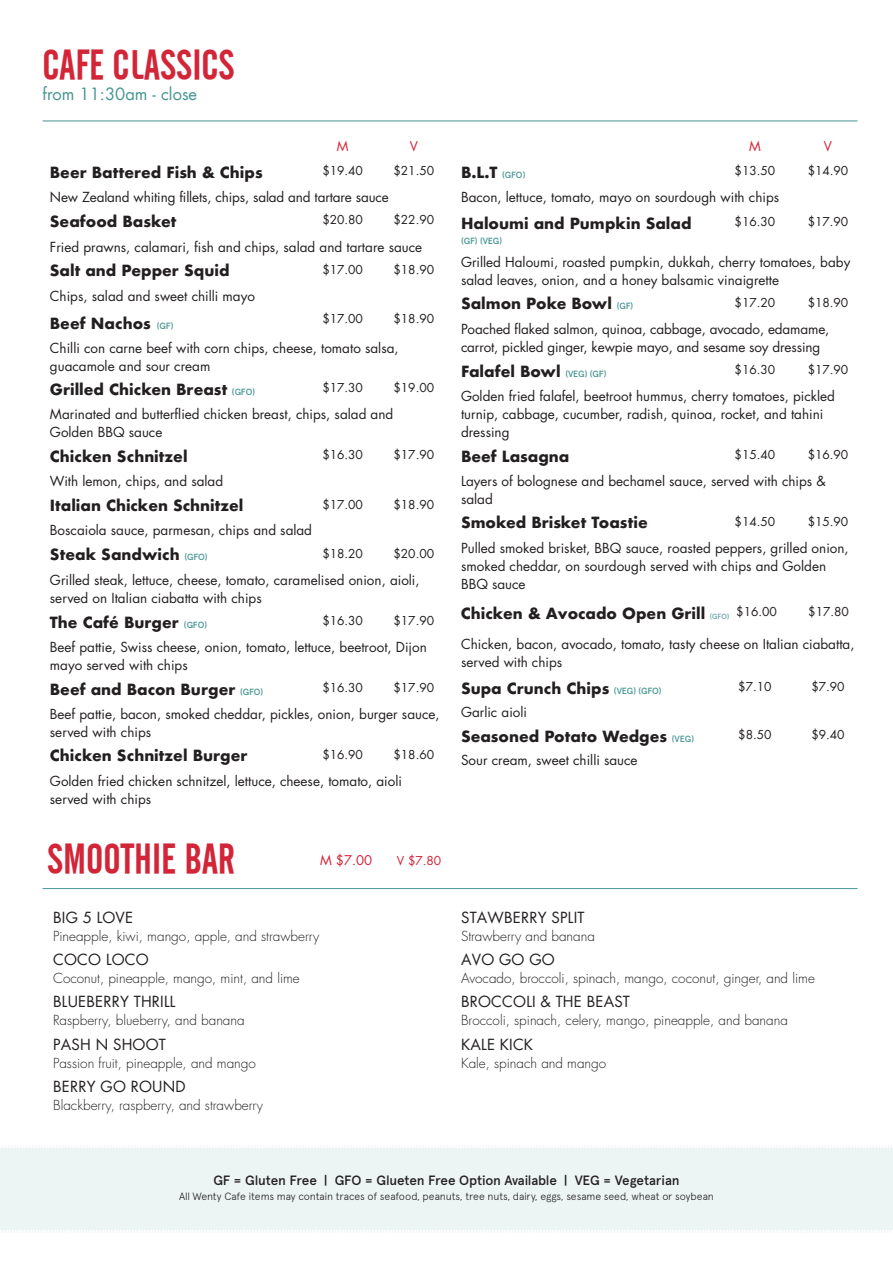
<style>
.page{position:relative;width:893px;height:1263px;background:#fff}
.page>*{position:absolute;margin:0;border:0;box-sizing:border-box;transform-origin:0 0}
.t1{font:41.1px "Cafeta";color:#d32538}
.t2{font:16.5px "Futura";color:#469692}
.t3{font:700 15px "Futura";color:#231f20}
.t4{font:15px "Futura";letter-spacing:.015em;color:#231f20}
.t5{font:13.5px/18px "Futura Std";color:#231f20}
.t6{font:300 13.5px "Futura Std";color:#231f20}
.t7{font:500 13.5px "Apercu";letter-spacing:-.015em;color:#231f20}
.t8{font:13.05px "Futura Std";color:#d52337}
.t9{font:12px "Futura";color:#231f20}
.t10{font:12px "Futura";color:#d52337}
.t11{font:300 10.5px "Apercu";letter-spacing:-.01em;color:#231f20}
.t12{font:500 9px "Apercu";color:#469692}
.s1{font-family:"Apercu";font-weight:500;font-size:9px;color:#469692}
.s2{font-family:"Apercu";font-weight:400;font-size:7.5px;color:#479592}
</style>
<div class="page">
<div style="left:0;top:1145px;width:893px;height:88px;background:#ecf4f4"></div>
<hr style="left:43px;top:121px;width:814px;height:1px;background:#469692">
<hr style="left:43px;top:888px;width:814px;height:1px;background:#469692">
<p class="t1" style="left:43px;top:42px;width:194px">CAFE CLASSICS</p>
<p class="t2" style="left:43px;top:84px;width:156px">from 11:30am - close</p>
<p class="t8" style="left:337px;top:138px;width:13px">M</p>
<p class="t8" style="left:410px;top:138px;width:10px">V</p>
<p class="t3" style="left:50px;top:161px;width:214px">Beer Battered Fish &amp; Chips</p>
<p class="t9" style="left:322px;top:163px;width:42px">$19.40</p>
<p class="t9" style="left:394px;top:163px;width:42px">$21.50</p>
<p class="t5" style="left:50px;top:188px;width:340px">New Zealand whiting fillets, chips, salad and tartare sauce</p>
<p class="t3" style="left:50px;top:210px;width:128px">Seafood Basket</p>
<p class="t9" style="left:322px;top:212px;width:42px">$20.80</p>
<p class="t9" style="left:394px;top:212px;width:42px">$22.90</p>
<p class="t5" style="left:50px;top:238px;width:374px">Fried prawns, calamari, fish and chips, salad and tartare sauce</p>
<p class="t3" style="left:50px;top:260px;width:181px">Salt and Pepper Squid</p>
<p class="t9" style="left:322px;top:262px;width:42px">$17.00</p>
<p class="t9" style="left:394px;top:262px;width:42px">$18.90</p>
<p class="t5" style="left:50px;top:287px;width:207px">Chips, salad and sweet chilli mayo</p>
<p class="t3" style="left:50px;top:313px;width:125px">Beef Nachos <span class="s1">(GF)</span></p>
<p class="t9" style="left:322px;top:311px;width:42px">$17.00</p>
<p class="t9" style="left:394px;top:311px;width:42px">$18.90</p>
<p class="t5" style="left:50px;top:339px;width:350px">Chilli con carne beef with corn chips, cheese, tomato salsa, guacamole and sour cream</p>
<p class="t3" style="left:50px;top:378px;width:207px">Grilled Chicken Breast <span class="s1">(GFO)</span></p>
<p class="t9" style="left:322px;top:380px;width:42px">$17.30</p>
<p class="t9" style="left:394px;top:380px;width:42px">$19.00</p>
<p class="t5" style="left:50px;top:405px;width:345px">Marinated and butterflied chicken breast, chips, salad and<br>Golden BBQ sauce</p>
<p class="t3" style="left:50px;top:445px;width:139px">Chicken Schnitzel</p>
<p class="t9" style="left:322px;top:447px;width:42px">$16.30</p>
<p class="t9" style="left:394px;top:447px;width:42px">$17.90</p>
<p class="t5" style="left:50px;top:472px;width:175px">With lemon, chips, and salad</p>
<p class="t3" style="left:50px;top:495px;width:195px">Italian Chicken Schnitzel</p>
<p class="t9" style="left:322px;top:496px;width:42px">$17.00</p>
<p class="t9" style="left:394px;top:496px;width:42px">$18.90</p>
<p class="t5" style="left:50px;top:522px;width:264px">Boscaiola sauce, parmesan, chips and salad</p>
<p class="t3" style="left:50px;top:544px;width:159px">Steak Sandwich <span class="s1">(GFO)</span></p>
<p class="t9" style="left:322px;top:546px;width:42px">$18.20</p>
<p class="t9" style="left:394px;top:546px;width:42px">$20.00</p>
<p class="t5" style="left:50px;top:571px;width:371px">Grilled steak, lettuce, cheese, tomato, caramelised onion, aioli, served on Italian ciabatta with chips</p>
<p class="t3" style="left:50px;top:611px;width:159px">The Café Burger <span class="s1">(GFO)</span></p>
<p class="t9" style="left:322px;top:613px;width:42px">$16.30</p>
<p class="t9" style="left:394px;top:613px;width:42px">$17.90</p>
<p class="t5" style="left:50px;top:638px;width:378px">Beef pattie, Swiss cheese, onion, tomato, lettuce, beetroot, Dijon mayo served with chips</p>
<p class="t3" style="left:50px;top:678px;width:215px">Beef and Bacon Burger <span class="s1">(GFO)</span></p>
<p class="t9" style="left:322px;top:680px;width:42px">$16.30</p>
<p class="t9" style="left:394px;top:680px;width:42px">$17.90</p>
<p class="t5" style="left:50px;top:705px;width:391px">Beef pattie, bacon, smoked cheddar, pickles, onion, burger sauce, served with chips</p>
<p class="t3" style="left:50px;top:745px;width:199px">Chicken Schnitzel Burger</p>
<p class="t9" style="left:322px;top:747px;width:42px">$16.90</p>
<p class="t9" style="left:394px;top:747px;width:42px">$18.60</p>
<p class="t5" style="left:50px;top:772px;width:354px">Golden fried chicken schnitzel, lettuce, cheese, tomato, aioli served with chips</p>
<p class="t1" style="left:47px;top:835px;width:189px">SMOOTHIE BAR</p>
<p class="t8" style="left:320px;top:852px;width:53px">M $7.00</p>
<p class="t10" style="left:397px;top:852px;width:46px">V $7.80</p>
<p class="t4" style="left:53px;top:907px;width:82px">BIG 5 LOVE</p>
<p class="t6" style="left:53px;top:927px;width:268px">Pineapple, kiwi, mango, apple, and strawberry</p>
<p class="t4" style="left:53px;top:950px;width:97px">COCO LOCO</p>
<p class="t6" style="left:53px;top:970px;width:248px">Coconut, pineapple, mango, mint, and lime</p>
<p class="t4" style="left:53px;top:992px;width:124px">BLUEBERRY THRILL</p>
<p class="t6" style="left:53px;top:1012px;width:193px">Raspberry, blueberry, and banana</p>
<p class="t4" style="left:53px;top:1034px;width:114px">PASH N SHOOT</p>
<p class="t6" style="left:53px;top:1054px;width:204px">Passion fruit, pineapple, and mango</p>
<p class="t4" style="left:53px;top:1077px;width:134px">BERRY GO ROUND</p>
<p class="t6" style="left:53px;top:1097px;width:211px">Blackberry, raspberry, and strawberry</p>
<p class="t8" style="left:749px;top:138px;width:13px">M</p>
<p class="t8" style="left:824px;top:138px;width:10px">V</p>
<p class="t3" style="left:461px;top:161px;width:66px">B.L.T <span class="s1">(GFO)</span></p>
<p class="t9" style="left:735px;top:163px;width:42px">$13.50</p>
<p class="t9" style="left:808px;top:163px;width:42px">$14.90</p>
<p class="t5" style="left:461px;top:188px;width:320px">Bacon, lettuce, tomato, mayo on sourdough with chips</p>
<p class="t3" style="left:461px;top:212px;width:232px">Haloumi and Pumpkin Salad</p>
<p class="t12" style="left:461px;top:235px;width:43px">(GF) (VEG)</p>
<p class="t9" style="left:735px;top:214px;width:42px">$16.30</p>
<p class="t9" style="left:808px;top:214px;width:42px">$17.90</p>
<p class="t5" style="left:461px;top:253px;width:391px">Grilled Haloumi, roasted pumpkin, dukkah, cherry tomatoes, baby salad leaves, onion, and a honey balsamic vinaigrette</p>
<p class="t3" style="left:461px;top:293px;width:174px">Salmon Poke Bowl <span class="s1">(GF)</span></p>
<p class="t9" style="left:735px;top:295px;width:42px">$17.20</p>
<p class="t9" style="left:808px;top:295px;width:42px">$18.90</p>
<p class="t5" style="left:461px;top:320px;width:370px">Poached flaked salmon, quinoa, cabbage, avocado, edamame, carrot, pickled ginger, kewpie mayo, and sesame soy dressing</p>
<p class="t3" style="left:461px;top:360px;width:147px">Falafel Bowl <span class="s1">(VEG) (GF)</span></p>
<p class="t9" style="left:735px;top:362px;width:42px">$16.30</p>
<p class="t9" style="left:808px;top:362px;width:42px">$17.90</p>
<p class="t5" style="left:461px;top:387px;width:375px">Golden fried falafel, beetroot hummus, cherry tomatoes, pickled turnip, cabbage, cucumber, radish, quinoa, rocket, and tahini dressing</p>
<p class="t3" style="left:461px;top:445px;width:110px">Beef Lasagna</p>
<p class="t9" style="left:735px;top:447px;width:42px">$15.40</p>
<p class="t9" style="left:808px;top:447px;width:42px">$16.90</p>
<p class="t5" style="left:461px;top:472px;width:366px">Layers of bolognese and bechamel sauce, served with chips &amp; salad</p>
<p class="t3" style="left:461px;top:512px;width:188px">Smoked Brisket Toastie</p>
<p class="t9" style="left:735px;top:514px;width:42px">$14.50</p>
<p class="t9" style="left:808px;top:514px;width:42px">$15.90</p>
<p class="t5" style="left:461px;top:539px;width:389px">Pulled smoked brisket, BBQ sauce, roasted peppers, grilled onion, smoked cheddar, on sourdough served with chips and Golden<br>BBQ sauce</p>
<p class="t3" style="left:461px;top:602px;width:270px">Chicken &amp; Avocado Open Grill <span class="s2">(GFO)</span></p>
<p class="t9" style="left:736px;top:604px;width:42px">$16.00</p>
<p class="t9" style="left:808px;top:604px;width:42px">$17.80</p>
<p class="t5" style="left:461px;top:635px;width:395px">Chicken, bacon, avocado, tomato, tasty cheese on Italian ciabatta, served with chips</p>
<p class="t3" style="left:461px;top:677px;width:202px">Supa Crunch Chips <span class="s1">(VEG) (GFO)</span></p>
<p class="t9" style="left:738px;top:679px;width:35px">$7.10</p>
<p class="t9" style="left:811px;top:679px;width:35px">$7.90</p>
<p class="t5" style="left:461px;top:703px;width:68px">Garlic aioli</p>
<p class="t3" style="left:461px;top:725px;width:235px">Seasoned Potato Wedges <span class="s1">(VEG)</span></p>
<p class="t9" style="left:738px;top:727px;width:35px">$8.50</p>
<p class="t9" style="left:811px;top:727px;width:35px">$9.40</p>
<p class="t5" style="left:461px;top:751px;width:178px">Sour cream, sweet chilli sauce</p>
<p class="t4" style="left:461px;top:907px;width:125px">STAWBERRY SPLIT</p>
<p class="t6" style="left:461px;top:927px;width:135px">Strawberry and banana</p>
<p class="t4" style="left:461px;top:950px;width:95px">AVO GO GO</p>
<p class="t6" style="left:461px;top:970px;width:355px">Avocado, broccoli, spinach, mango, coconut, ginger, and lime</p>
<p class="t4" style="left:461px;top:992px;width:170px">BROCCOLI &amp; THE BEAST</p>
<p class="t6" style="left:461px;top:1012px;width:328px">Broccoli, spinach, celery, mango, pineapple, and banana</p>
<p class="t4" style="left:461px;top:1034px;width:74px">KALE KICK</p>
<p class="t6" style="left:461px;top:1054px;width:147px">Kale, spinach and mango</p>
<p class="t7" style="left:213px;top:1172px;width:468px">GF = Gluten Free | GFO = Glueten Free Option Available | VEG = Vegetarian</p>
<p class="t11" style="left:179px;top:1190px;width:536px">All Wenty Cafe items may contain traces of seafood, peanuts, tree nuts, dairy, eggs, sesame seed, wheat or soybean</p>
</div>
